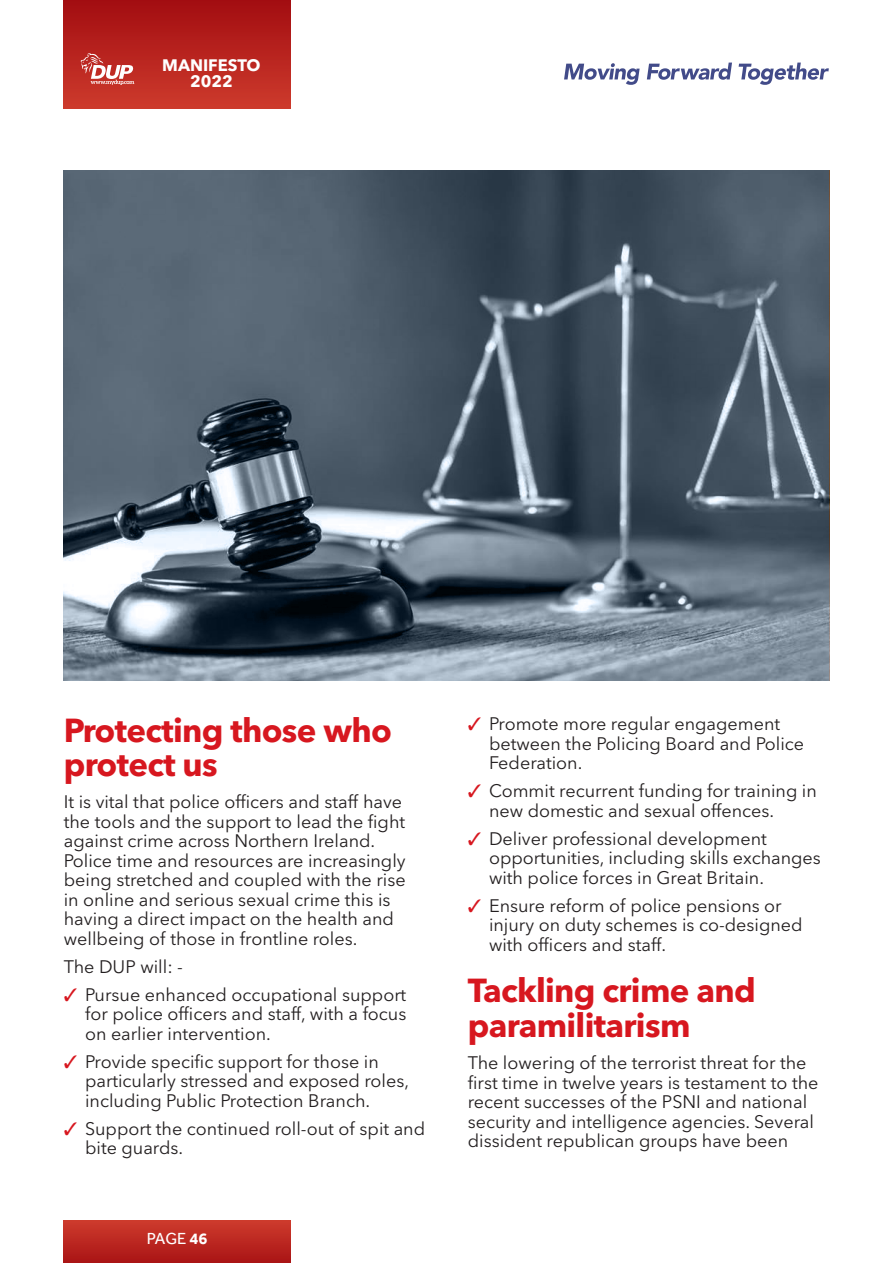
<style>
.page{position:relative;width:893px;height:1263px;background:#fff}
.page>*{position:absolute;margin:0;border:0;box-sizing:border-box;transform-origin:0 0}
.t1{font:700 33px/34.5px "Avenir Next LT Pro";letter-spacing:-.02em;color:#d7171f}
.t2{font:18px/19.5px "Avenir Next LT Pro";color:#231f20}
.t3{font:700 16.5px/16.5px "Avenir Next LT Pro";color:#fff;text-align:center}
.t4{font:16.5px "Effra";color:#fff}
.s1{color:#d7171f}
.s2{font-weight:700}
</style>
<div class="page">
<div style="left:64px;top:0;width:227px;height:108px;background:linear-gradient(to bottom,#a30c11,#cc3a2c)"></div>
<svg style="left:81px;top:53px;width:53px;height:32px"></svg>
<div style="left:64px;top:1220px;width:227px;height:43px;background:linear-gradient(to bottom,#ce3b2d,#aa1415)"></div>
<svg style="left:564px;top:63px;width:76px;height:22px"></svg>
<svg style="left:647px;top:63px;width:85px;height:17px"></svg>
<svg style="left:739px;top:63px;width:90px;height:22px"></svg>
<img style="left:64px;top:170px;width:765px;height:510px">
<p class="t3" style="left:162px;top:57px;width:100px">MANIFESTO<br>2022</p>
<p class="t1" style="left:64px;top:712px;width:330px">Protecting those who protect us</p>
<p class="t2" style="left:64px;top:792px;width:343px">It is vital that police officers and staff have the tools and the support to lead the fight against crime across Northern Ireland.<br>Police time and resources are increasingly being stretched and coupled with the rise in online and serious sexual crime this is having a direct impact on the health and wellbeing of those in frontline roles.</p>
<p class="t2" style="left:64px;top:957px;width:121px">The DUP will: -</p>
<p class="t2" style="left:85px;top:985px;width:323px;text-align:justify;text-indent:-21px"><span class="s1">✓</span> Pursue enhanced occupational support for police officers and staff, with a focus on earlier intervention.</p>
<p class="t2" style="left:85px;top:1052px;width:326px;text-indent:-21px"><span class="s1">✓</span> Provide specific support for those in particularly stressed and exposed roles, including Public Protection Branch.</p>
<p class="t2" style="left:85px;top:1119px;width:342px;text-indent:-21px"><span class="s1">✓</span> Support the continued roll-out of spit and bite guards.</p>
<p class="t4" style="left:147px;top:1229px;width:62px">PAGE <span class="s2">46</span></p>
<p class="t2" style="left:489px;top:714px;width:317px;text-indent:-21px"><span class="s1">✓</span> Promote more regular engagement between the Policing Board and Police<br>Federation.</p>
<p class="t2" style="left:489px;top:781px;width:329px;text-indent:-21px"><span class="s1">✓</span> Commit recurrent funding for training in new domestic and sexual offences.</p>
<p class="t2" style="left:489px;top:829px;width:333px;text-indent:-21px"><span class="s1">✓</span> Deliver professional development opportunities, including skills exchanges with police forces in Great Britain.</p>
<p class="t2" style="left:489px;top:896px;width:315px;text-indent:-21px"><span class="s1">✓</span> Ensure reform of police pensions or injury on duty schemes is co-designed with officers and staff.</p>
<p class="t1" style="left:468px;top:973px;width:290px">Tackling crime and paramilitarism</p>
<p class="t2" style="left:468px;top:1053px;width:352px">The lowering of the terrorist threat for the first time in twelve years is testament to the recent successes of the PSNI and national security and intelligence agencies. Several dissident republican groups have been</p>
</div>
